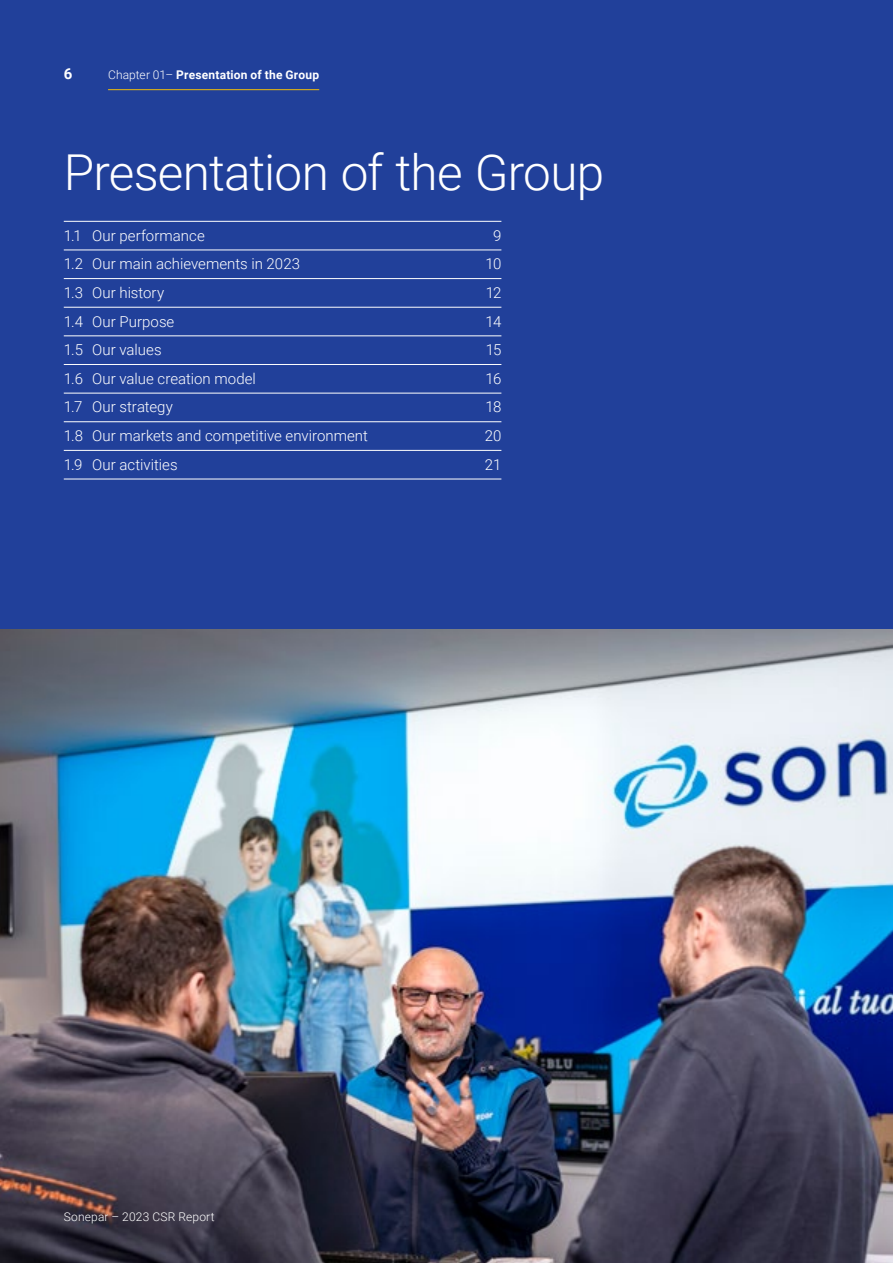
<style>
.page{position:relative;width:893px;height:1263px;background:#21409a}
.page>*{position:absolute;margin:0;border:0;box-sizing:border-box;transform-origin:0 0}
.t1{font:300 49.5px "Sonepar Roboto";letter-spacing:-.015em;color:#fff}
.t2{font:300 15px "Sonepar Roboto";color:#fff}
.t3{font:700 15px "Sonepar Roboto";color:#fff}
.t4{font:700 12px "Sonepar Roboto";letter-spacing:.015em;color:#fff}
.t5{font:300 12px "Sonepar Roboto";letter-spacing:.015em;color:#fff}
.s1{font-weight:300}
</style>
<div class="page">
<img style="left:0;top:629px;width:893px;height:634px">
<hr style="left:108px;top:89px;width:211px;height:1px;background:#f0bd09">
<hr style="left:64px;top:221px;width:437px;height:1px;background:#fff">
<hr style="left:64px;top:250px;width:437px;height:1px;background:#fff">
<hr style="left:64px;top:278px;width:437px;height:1px;background:#fff">
<hr style="left:64px;top:307px;width:437px;height:1px;background:#fff">
<hr style="left:64px;top:336px;width:437px;height:1px;background:#fff">
<hr style="left:64px;top:364px;width:437px;height:1px;background:#fff">
<hr style="left:64px;top:393px;width:437px;height:1px;background:#fff">
<hr style="left:64px;top:421px;width:437px;height:1px;background:#fff">
<hr style="left:64px;top:450px;width:437px;height:1px;background:#fff">
<hr style="left:64px;top:479px;width:437px;height:1px;background:#fff">
<p class="t3" style="left:64px;top:63px;width:10px">6</p>
<p class="t4" style="left:108px;top:66px;width:213px"><span class="s1">Chapter 01–</span> Presentation of the Group</p>
<h1 class="t1" style="left:64px;top:138px;width:542px">Presentation of the Group</h1>
<p class="t2" style="left:64px;top:225px;width:143px">1.1 Our performance</p>
<p class="t2" style="left:493px;top:225px;width:10px">9</p>
<p class="t2" style="left:64px;top:253px;width:238px">1.2 Our main achievements in 2023</p>
<p class="t2" style="left:485px;top:253px;width:17px">10</p>
<p class="t2" style="left:64px;top:282px;width:102px">1.3 Our history</p>
<p class="t2" style="left:486px;top:282px;width:17px">12</p>
<p class="t2" style="left:64px;top:311px;width:112px">1.4 Our Purpose</p>
<p class="t2" style="left:486px;top:311px;width:17px">14</p>
<p class="t2" style="left:64px;top:339px;width:99px">1.5 Our values</p>
<p class="t2" style="left:486px;top:339px;width:17px">15</p>
<p class="t2" style="left:64px;top:368px;width:194px">1.6 Our value creation model</p>
<p class="t2" style="left:486px;top:368px;width:17px">16</p>
<p class="t2" style="left:64px;top:397px;width:111px">1.7 Our strategy</p>
<p class="t2" style="left:486px;top:397px;width:17px">18</p>
<p class="t2" style="left:64px;top:425px;width:306px">1.8 Our markets and competitive environment</p>
<p class="t2" style="left:485px;top:425px;width:18px">20</p>
<p class="t2" style="left:64px;top:454px;width:115px">1.9 Our activities</p>
<p class="t2" style="left:485px;top:454px;width:18px">21</p>
<p class="t5" style="left:64px;top:1208px;width:152px">Sonepar – 2023 CSR Report</p>
</div>
